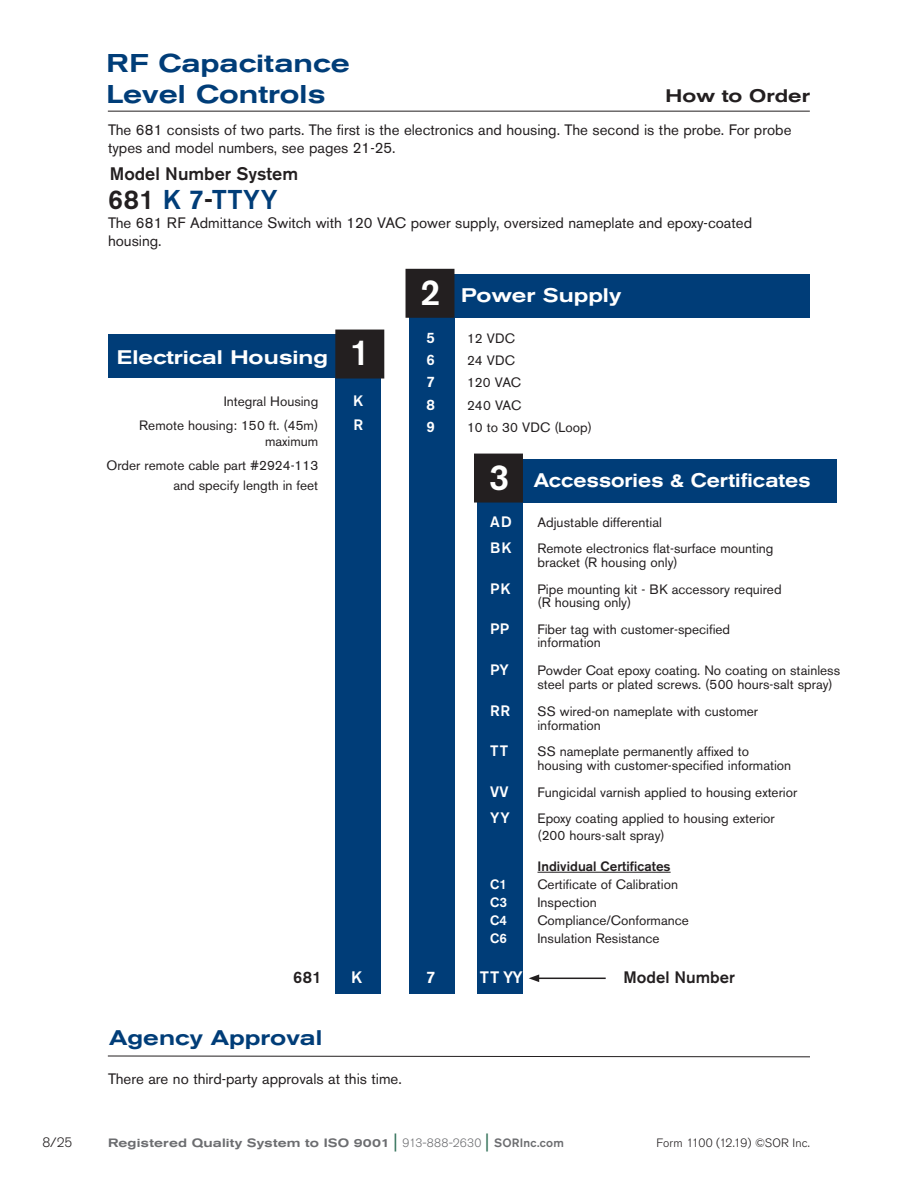
<style>
.page{position:relative;width:918px;height:1188px;background:#fff}
.page>*{position:absolute;margin:0;border:0;box-sizing:border-box;transform-origin:0 0}
.t1{font:500 36px "Akzidenz Grotesk BE";color:#fff}
.t2{font:500 27px "Akzidenz Grotesk BE";letter-spacing:.02em;color:#003d78}
.t3{font:500 expanded 25.5px/30.6px "Akzidenz Grotesk BE";color:#003d78}
.t4{font:500 expanded 21px "Akzidenz Grotesk BE";color:#003d78}
.t5{font:500 expanded 19.5px "Akzidenz Grotesk BE";color:#fff}
.t6{font:500 expanded 19.5px "Akzidenz Grotesk BE";color:#fff;scale:.9 1}
.t7{font:500 18px "Akzidenz Grotesk BE";color:#231f20}
.t8{font:500 expanded 18px "Akzidenz Grotesk BE";color:#231f20}
.t9{font:500 16.5px "Akzidenz Grotesk BE";color:#231f20}
.t10{font:500 16.5px "Akzidenz Grotesk BE";color:#fff}
.t11{font:15px/18px "Akzidenz Grotesk BE";color:#231f20}
.t12{font:500 15px "Akzidenz Grotesk BE";letter-spacing:.05em;color:#fff}
.t13{font:13.5px/13.5px "Akzidenz Grotesk BE";color:#231f20}
.t14{font:500 13.5px "Akzidenz Grotesk BE";color:#231f20}
.t15{font:500 13.5px "Akzidenz Grotesk BE";color:#fff}
.t16{font:300 13.5px "Akzidenz Grotesk BE";color:#231f20}
.t17{font:500 expanded 12px "Akzidenz Grotesk BE";letter-spacing:.015em;color:#6c6d70}
.t18{font:300 12px "Akzidenz Grotesk BE";letter-spacing:.015em;color:#231f20}
.s1{color:#231f20}
.s2{font-weight:400;font-stretch:normal;font-size:18px;color:#327159}
.s3{font-weight:300;font-stretch:normal}
.s4{font-stretch:normal}
</style>
<div class="page">
<hr style="left:537px;top:978px;width:69px;height:1px;background:#231f20">
<svg style="left:529px;top:974px;width:10px;height:8px"></svg>
<div style="left:409px;top:314px;width:45px;height:680px;background:#003d78"></div>
<div style="left:335px;top:374px;width:46px;height:620px;background:#003d78"></div>
<div style="left:478px;top:492px;width:45px;height:502px;background:#003d78"></div>
<div style="left:519px;top:459px;width:318px;height:44px;background:#003d78"></div>
<div style="left:452px;top:274px;width:358px;height:44px;background:#003d78"></div>
<div style="left:108px;top:334px;width:236px;height:44px;background:#003d78"></div>
<hr style="left:108px;top:111px;width:702px;height:1px;background:#231f20">
<hr style="left:538px;top:872px;width:133px;height:1px;background:#231f20">
<svg style="left:107px;top:1055px;width:703px;height:3px"></svg>
<div style="left:338px;top:332px;width:44px;height:44px;background:#231f20"></div>
<div style="left:335px;top:330px;width:49px;height:49px;border:4px solid #231f20"></div>
<div style="left:408px;top:271px;width:44px;height:45px;background:#231f20"></div>
<div style="left:406px;top:269px;width:48px;height:49px;border:4px solid #231f20"></div>
<div style="left:476px;top:456px;width:45px;height:44px;background:#231f20"></div>
<div style="left:474px;top:454px;width:49px;height:49px;border:4px solid #231f20"></div>
<h3 class="t3" style="left:107px;top:49px;width:245px">RF Capacitance<br>Level Controls</h3>
<h3 class="t8" style="left:666px;top:85px;width:146px">How to Order</h3>
<p class="t11" style="left:108px;top:120px;width:685px">The 681 consists of two parts. The first is the electronics and housing. The second is the probe. For probe types and model numbers, see pages 21-25.</p>
<h2 class="t2" style="left:108px;top:183px;width:171px"><span class="s1">681</span> K 7<span class="s1">-</span>TTYY</h2>
<h3 class="t7" style="left:110px;top:163px;width:190px">Model Number System</h3>
<p class="t11" style="left:108px;top:214px;width:646px">The 681 RF Admittance Switch with 120 VAC power supply, oversized nameplate and epoxy-coated housing.</p>
<h3 class="t5" style="left:117px;top:346px;width:213px">Electrical Housing</h3>
<h1 class="t1" style="left:350px;top:330px;width:22px">1</h1>
<p class="t13" style="left:224px;top:394px;width:96px">Integral Housing</p>
<p class="t12" style="left:353px;top:391px;width:12px">K</p>
<p class="t13" style="left:139px;top:418px;width:180px">Remote housing: 150 ft. (45m)</p>
<p class="t12" style="left:354px;top:415px;width:11px">R</p>
<p class="t13" style="left:106px;top:429px;width:213px;line-height:23.7px;text-align:right">maximum<br>Order remote cable part #2924-113</p>
<p class="t13" style="left:173px;top:478px;width:146px">and specify length in feet</p>
<h1 class="t1" style="left:420px;top:270px;width:22px">2</h1>
<h3 class="t5" style="left:461px;top:283px;width:162px">Power Supply</h3>
<p class="t12" style="left:427px;top:328px;width:10px">5</p>
<p class="t13" style="left:467px;top:331px;width:49px">12 VDC</p>
<p class="t12" style="left:427px;top:351px;width:10px">6</p>
<p class="t13" style="left:467px;top:354px;width:49px">24 VDC</p>
<p class="t12" style="left:427px;top:373px;width:10px">7</p>
<p class="t13" style="left:467px;top:376px;width:55px">120 VAC</p>
<p class="t12" style="left:427px;top:395px;width:10px">8</p>
<p class="t13" style="left:467px;top:398px;width:56px">240 VAC</p>
<p class="t12" style="left:427px;top:417px;width:10px">9</p>
<p class="t13" style="left:467px;top:420px;width:126px">10 to 30 VDC (Loop)</p>
<h1 class="t1" style="left:489px;top:455px;width:22px">3</h1>
<h3 class="t6" style="left:534px;top:469px;width:309px">Accessories &amp; Certificates</h3>
<p class="t12" style="left:490px;top:512px;width:23px">AD</p>
<p class="t13" style="left:538px;top:515px;width:126px">Adjustable differential</p>
<p class="t12" style="left:490px;top:539px;width:23px">BK</p>
<p class="t13" style="left:538px;top:542px;width:238px">Remote electronics flat-surface mounting bracket (R housing only)</p>
<p class="t12" style="left:490px;top:579px;width:22px">PK</p>
<p class="t13" style="left:538px;top:582px;width:246px">Pipe mounting kit - BK accessory required (R housing only)</p>
<p class="t12" style="left:490px;top:620px;width:21px">PP</p>
<p class="t13" style="left:538px;top:623px;width:194px">Fiber tag with customer-specified information</p>
<p class="t12" style="left:490px;top:661px;width:20px">PY</p>
<p class="t13" style="left:538px;top:663px;width:304px;line-height:14.2px">Powder Coat epoxy coating. No coating on stainless steel parts or plated screws. (500 hours-salt spray)</p>
<p class="t12" style="left:490px;top:702px;width:22px">RR</p>
<p class="t13" style="left:538px;top:705px;width:222px">SS wired-on nameplate with customer information</p>
<p class="t12" style="left:490px;top:742px;width:19px">TT</p>
<p class="t13" style="left:538px;top:745px;width:255px">SS nameplate permanently affixed to housing with customer-specified information</p>
<p class="t12" style="left:490px;top:782px;width:20px">VV</p>
<p class="t13" style="left:538px;top:785px;width:261px">Fungicidal varnish applied to housing exterior</p>
<p class="t12" style="left:490px;top:809px;width:21px">YY</p>
<p class="t13" style="left:538px;top:810px;width:239px;line-height:16.4px">Epoxy coating applied to housing exterior (200 hours-salt spray)</p>
<p class="t14" style="left:538px;top:858px;width:135px">Individual Certificates</p>
<p class="t15" style="left:490px;top:876px;width:18px">C1</p>
<p class="t13" style="left:538px;top:877px;width:142px">Certificate of Calibration</p>
<p class="t15" style="left:490px;top:894px;width:18px">C3</p>
<p class="t13" style="left:538px;top:895px;width:61px">Inspection</p>
<p class="t15" style="left:490px;top:912px;width:18px">C4</p>
<p class="t13" style="left:538px;top:913px;width:153px">Compliance/Conformance</p>
<p class="t15" style="left:490px;top:930px;width:18px">C6</p>
<p class="t13" style="left:538px;top:931px;width:124px">Insulation Resistance</p>
<p class="t9" style="left:293px;top:967px;width:30px">681</p>
<p class="t10" style="left:351px;top:967px;width:13px">K</p>
<p class="t10" style="left:426px;top:967px;width:11px">7</p>
<p class="t10" style="left:480px;top:967px;width:45px">TT YY</p>
<p class="t9" style="left:624px;top:967px;width:113px">Model Number</p>
<h3 class="t4" style="left:109px;top:1026px;width:215px">Agency Approval</h3>
<p class="t11" style="left:108px;top:1069px;width:295px">There are no third-party approvals at this time.</p>
<p class="t16" style="left:42px;top:1134px;width:32px">8/25</p>
<p class="t17" style="left:108px;top:1136px;width:457px">Registered Quality System to ISO 9001 <span class="s2">|</span> <span class="s3">913-888-2630</span> <span class="s2">|</span> <span class="s4">SORInc.com</span></p>
<p class="t18" style="left:656px;top:1136px;width:155px">Form 1100 (12.19) ©SOR Inc.</p>
</div>
